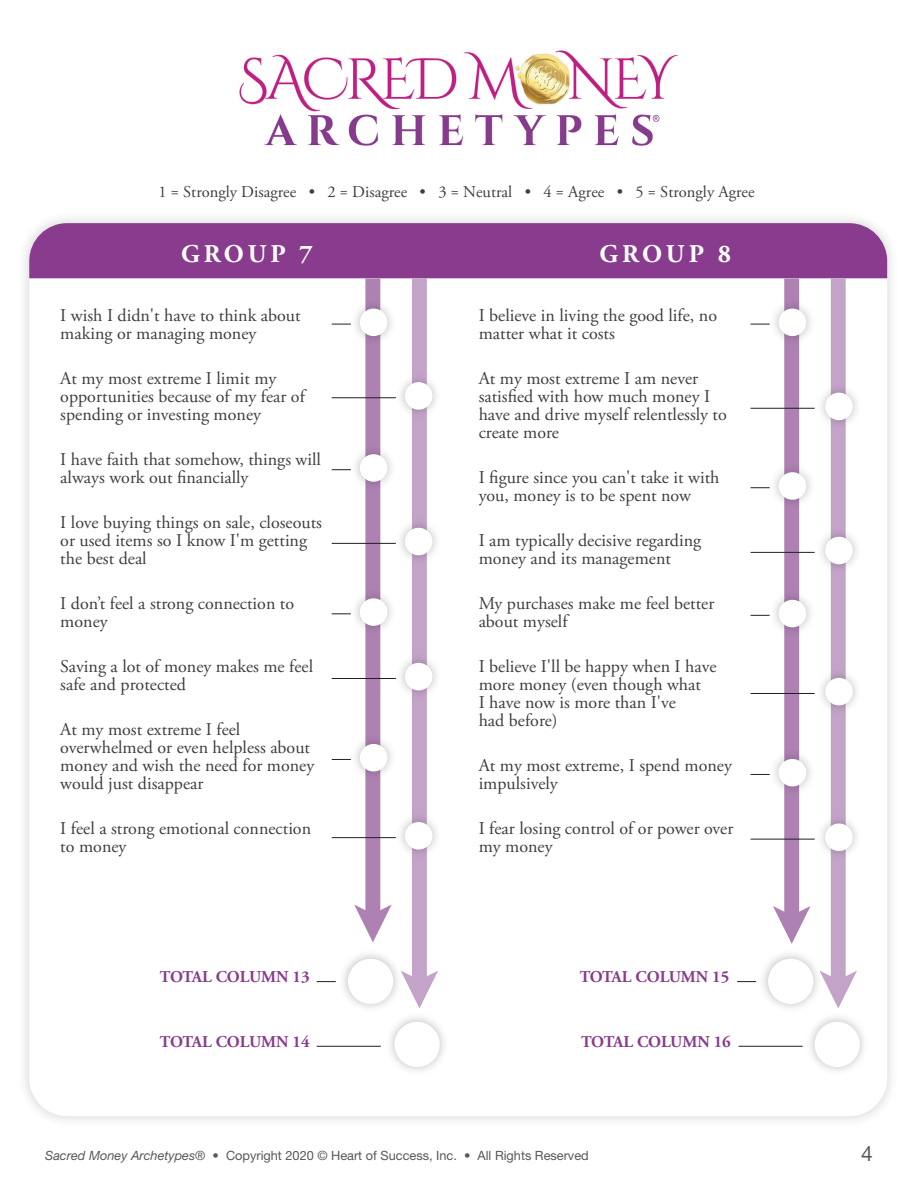
<style>
.page{position:relative;width:918px;height:1188px;background:#fff}
.page>*{position:absolute;margin:0;border:0;box-sizing:border-box;transform-origin:0 0}
.t1{font:700 25.5px "Adobe Garamond Pro";letter-spacing:.15em;color:#fff}
.t2{font:21px "Helvetica Neue LT Std";color:#57585a}
.t3{font:18px/18px "Adobe Garamond Pro";color:#3e3e3f}
.t4{font:16.5px "Adobe Garamond Pro";color:#3e3e3f}
.t5{font:700 16.5px "Adobe Garamond Pro";letter-spacing:-.005em;color:#893c8d}
.t6{font:12.75px "Helvetica Neue LT Std";color:#57585a}
.s1{font-style:italic}
</style>
<div class="page">
<img style="left:239px;top:50px;width:439px;height:96px">
<svg style="left:406px;top:279px;width:32px;height:729px"></svg>
<svg style="left:827px;top:279px;width:30px;height:729px"></svg>
<hr style="left:751px;top:408px;width:64px;height:1px;background:#231f20">
<hr style="left:751px;top:552px;width:64px;height:1px;background:#231f20">
<hr style="left:751px;top:839px;width:64px;height:1px;background:#231f20">
<svg style="left:317px;top:981px;width:18px;height:1px"></svg>
<svg style="left:737px;top:981px;width:18px;height:1px"></svg>
<hr style="left:317px;top:1046px;width:64px;height:1px;background:#231f20">
<hr style="left:739px;top:1046px;width:64px;height:1px;background:#231f20">
<hr style="left:751px;top:693px;width:64px;height:1px;background:#231f20">
<svg style="left:332px;top:279px;width:60px;height:663px"></svg>
<svg style="left:751px;top:279px;width:59px;height:665px"></svg>
<img style="left:347px;top:296px;width:45px;height:53px">
<div style="left:360px;top:309px;width:27px;height:27px;background:#fff;border-radius:50%"></div>
<img style="left:347px;top:441px;width:45px;height:54px">
<div style="left:360px;top:454px;width:27px;height:28px;background:#fff;border-radius:50%"></div>
<img style="left:347px;top:731px;width:45px;height:53px">
<div style="left:360px;top:744px;width:27px;height:27px;background:#fff;border-radius:50%"></div>
<img style="left:392px;top:369px;width:46px;height:54px">
<div style="left:405px;top:382px;width:27px;height:28px;background:#fff;border-radius:50%"></div>
<img style="left:392px;top:515px;width:46px;height:53px">
<div style="left:405px;top:528px;width:27px;height:27px;background:#fff;border-radius:50%"></div>
<img style="left:392px;top:809px;width:46px;height:54px">
<div style="left:405px;top:822px;width:27px;height:28px;background:#fff;border-radius:50%"></div>
<img style="left:766px;top:296px;width:45px;height:53px">
<div style="left:779px;top:309px;width:27px;height:27px;background:#fff;border-radius:50%"></div>
<img style="left:766px;top:459px;width:45px;height:54px">
<div style="left:779px;top:472px;width:27px;height:28px;background:#fff;border-radius:50%"></div>
<img style="left:766px;top:746px;width:45px;height:54px">
<div style="left:779px;top:759px;width:27px;height:27px;background:#fff;border-radius:50%"></div>
<img style="left:812px;top:379px;width:45px;height:54px">
<div style="left:825px;top:393px;width:28px;height:27px;background:#fff;border-radius:50%"></div>
<img style="left:812px;top:524px;width:45px;height:53px">
<div style="left:825px;top:537px;width:28px;height:27px;background:#fff;border-radius:50%"></div>
<img style="left:812px;top:810px;width:45px;height:54px">
<div style="left:825px;top:823px;width:28px;height:28px;background:#fff;border-radius:50%"></div>
<img style="left:392px;top:650px;width:46px;height:53px">
<div style="left:405px;top:663px;width:27px;height:27px;background:#fff;border-radius:50%"></div>
<img style="left:814px;top:665px;width:43px;height:54px">
<div style="left:825px;top:678px;width:28px;height:27px;background:#fff;border-radius:50%"></div>
<img style="left:347px;top:585px;width:45px;height:54px">
<div style="left:360px;top:598px;width:27px;height:28px;background:#fff;border-radius:50%"></div>
<img style="left:766px;top:587px;width:45px;height:53px">
<div style="left:779px;top:600px;width:27px;height:27px;background:#fff;border-radius:50%"></div>
<img style="left:390px;top:1017px;width:54px;height:54px">
<div style="left:395px;top:1022px;width:45px;height:45px;background:#fff;border-radius:50%"></div>
<img style="left:335px;top:954px;width:71px;height:54px">
<div style="left:348px;top:959px;width:45px;height:45px;background:#fff;border-radius:50%"></div>
<img style="left:801px;top:1017px;width:63px;height:54px">
<div style="left:815px;top:1022px;width:45px;height:45px;background:#fff;border-radius:50%"></div>
<img style="left:755px;top:954px;width:72px;height:54px">
<div style="left:768px;top:959px;width:45px;height:45px;background:#fff;border-radius:50%"></div>
<div style="left:29px;top:223px;width:858px;height:55px;background:#893c8d"></div>
<p class="t4" style="left:158px;top:182px;width:598px">1 = Strongly Disagree • 2 = Disagree • 3 = Neutral • 4 = Agree • 5 = Strongly Agree</p>
<h1 class="t1" style="left:181px;top:239px;width:133px">GROUP 7</h1>
<h1 class="t1" style="left:600px;top:239px;width:133px">GROUP 8</h1>
<p class="t3" style="left:60px;top:307px;width:242px">I wish I didn't have to think about making or managing money</p>
<p class="t3" style="left:60px;top:370px;width:246px">At my most extreme I limit my opportunities because of my fear of spending or investing money</p>
<p class="t3" style="left:60px;top:451px;width:262px">I have faith that somehow, things will always work out financially</p>
<p class="t3" style="left:60px;top:514px;width:263px">I love buying things on sale, closeouts or used items so I know I'm getting the best deal</p>
<p class="t3" style="left:60px;top:595px;width:235px">I don’t feel a strong connection to money</p>
<p class="t3" style="left:60px;top:658px;width:254px">Saving a lot of money makes me feel safe and protected</p>
<p class="t3" style="left:60px;top:721px;width:255px">At my most extreme I feel overwhelmed or even helpless about money and wish the need for money would just disappear</p>
<p class="t3" style="left:60px;top:820px;width:252px">I feel a strong emotional connection to money</p>
<p class="t3" style="left:479px;top:307px;width:240px">I believe in living the good life, no matter what it costs</p>
<p class="t3" style="left:479px;top:370px;width:250px">At my most extreme I am never satisfied with how much money I have and drive myself relentlessly to create more</p>
<p class="t3" style="left:479px;top:469px;width:242px">I figure since you can't take it with you, money is to be spent now</p>
<p class="t3" style="left:479px;top:532px;width:224px">I am typically decisive regarding money and its management</p>
<p class="t3" style="left:479px;top:595px;width:237px">My purchases make me feel better about myself</p>
<p class="t3" style="left:479px;top:658px;width:239px">I believe I'll be happy when I have more money (even though what<br>I have now is more than I've<br>had before)</p>
<p class="t3" style="left:479px;top:757px;width:255px">At my most extreme, I spend money impulsively</p>
<p class="t3" style="left:479px;top:820px;width:256px">I fear losing control of or power over my money</p>
<p class="t5" style="left:160px;top:967px;width:151px">TOTAL COLUMN 13</p>
<p class="t5" style="left:580px;top:967px;width:151px">TOTAL COLUMN 15</p>
<p class="t5" style="left:160px;top:1032px;width:151px">TOTAL COLUMN 14</p>
<p class="t5" style="left:581px;top:1032px;width:151px">TOTAL COLUMN 16</p>
<p class="t6" style="left:45px;top:1147px;width:545px"><span class="s1">Sacred Money Archetypes</span>® • Copyright 2020 © Heart of Success, Inc. • All Rights Reserved</p>
<p class="t2" style="left:861px;top:1141px;width:13px">4</p>
</div>
